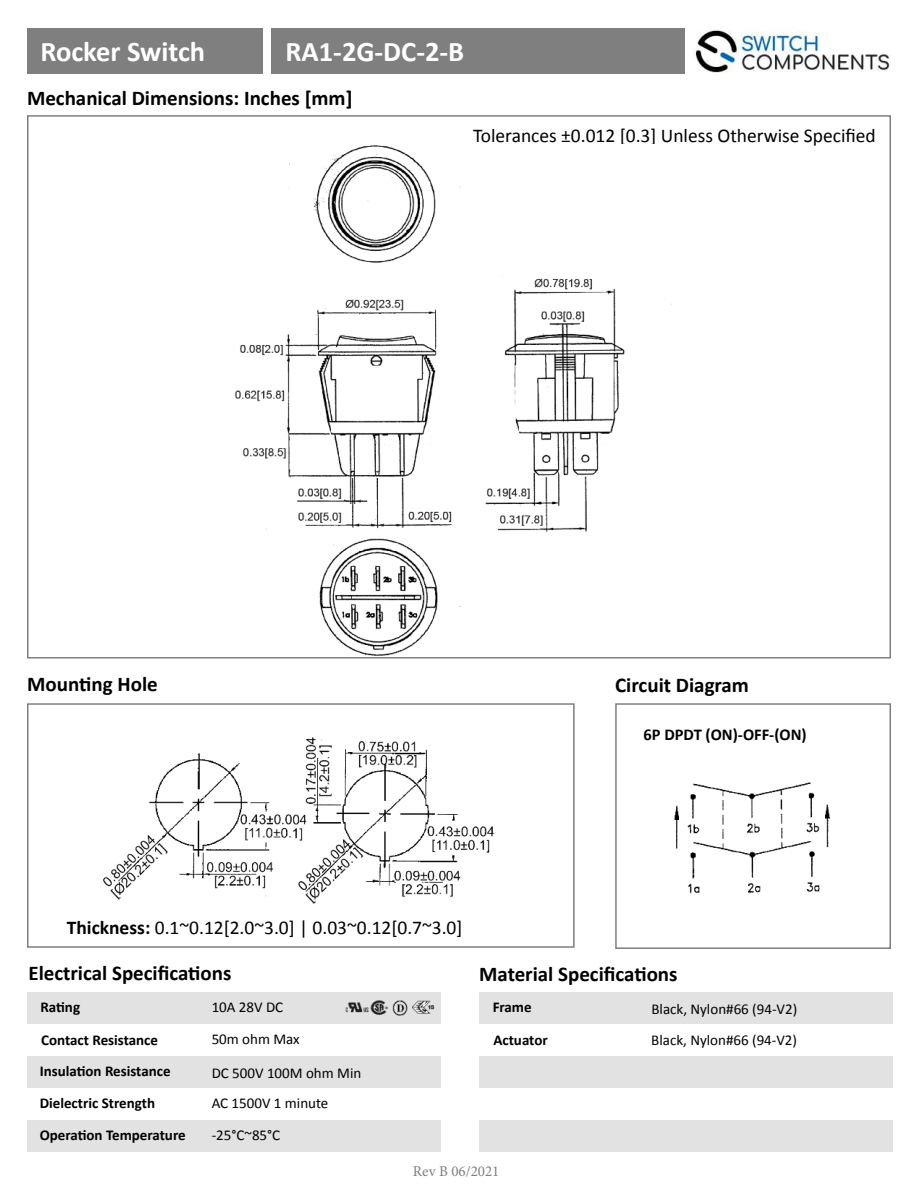
<style>
.page{position:relative;width:918px;height:1188px;background:#fff}
.page>*{position:absolute;margin:0;border:0;box-sizing:border-box;transform-origin:0 0}
.t1{font:700 28.5px "Calibri";color:#fff}
.t2{font:700 21px "Calibri";color:#000}
.t3{font:19.5px "Calibri";color:#000}
.t4{font:700 16.5px "Calibri";color:#000}
.t5{font:15px/32px "Calibri";color:#000}
.t6{font:700 15px/32.1px "Calibri";color:#000}
.t7{font:15px "Minion Pro";color:#7f7f7f}
.s1{font-weight:700}
</style>
<div class="page">
<img style="left:695px;top:30px;width:196px;height:43px">
<div style="left:27px;top:29px;width:236px;height:45px;background:#7f7f7f"></div>
<div style="left:27px;top:703px;width:548px;height:245px;border:2px solid #7f7f7f"></div>
<div style="left:615px;top:703px;width:276px;height:246px;border:2px solid #7f7f7f"></div>
<div style="left:271px;top:28px;width:414px;height:46px;background:#7f7f7f"></div>
<div style="left:27px;top:992px;width:414px;height:31px;background:#e2e2e2"></div>
<div style="left:479px;top:992px;width:414px;height:31px;background:#e2e2e2"></div>
<div style="left:27px;top:1056px;width:414px;height:32px;background:#e2e2e2"></div>
<div style="left:479px;top:1056px;width:414px;height:32px;background:#e2e2e2"></div>
<div style="left:27px;top:1120px;width:414px;height:32px;background:#e2e2e2"></div>
<div style="left:479px;top:1120px;width:414px;height:32px;background:#e2e2e2"></div>
<img style="left:345px;top:1002px;width:24px;height:11px">
<img style="left:371px;top:1001px;width:37px;height:15px">
<img style="left:412px;top:1001px;width:23px;height:13px">
<img style="left:103px;top:737px;width:392px;height:167px">
<img style="left:674px;top:782px;width:157px;height:112px">
<img style="left:235px;top:145px;width:437px;height:511px">
<h1 class="t1" style="left:40px;top:41px;width:166px">Rocker Switch</h1>
<h1 class="t1" style="left:286px;top:41px;width:180px">RA1-2G-DC-2-B</h1>
<p class="t2" style="left:27px;top:90px;width:327px">Mechanical Dimensions: Inches [mm]</p>
<p class="t3" style="left:473px;top:123px;width:404px">Tolerances ±0.012 [0.3] Unless Otherwise Speci昀椀ed</p>
<p class="t2" style="left:27px;top:669px;width:132px">Moun琀椀ng Hole</p>
<p class="t2" style="left:615px;top:671px;width:135px">Circuit Diagram</p>
<p class="t4" style="left:644px;top:728px;width:165px">6P DPDT (ON)-OFF-(ON)</p>
<p class="t3" style="left:67px;top:920px;width:397px"><span class="s1">Thickness:</span> 0.1~0.12[2.0~3.0] | 0.03~0.12[0.7~3.0]</p>
<p class="t2" style="left:28px;top:958px;width:205px">Electrical Speci昀椀ca琀椀ons</p>
<p class="t2" style="left:479px;top:959px;width:200px">Material Speci昀椀ca琀椀ons</p>
<p class="t6" style="left:41px;top:991px;width:41px">Ra琀椀ng</p>
<p class="t6" style="left:493px;top:992px;width:41px">Frame</p>
<p class="t6" style="left:41px;top:1025px;width:118px">Contact Resistance</p>
<p class="t6" style="left:493px;top:1025px;width:56px">Actuator</p>
<p class="t5" style="left:212px;top:992px;width:73px">10A 28V DC</p>
<p class="t5" style="left:651px;top:994px;width:147px">Black, Nylon#66 (94-V2)</p>
<p class="t5" style="left:212px;top:1024px;width:90px">50m ohm Max</p>
<p class="t5" style="left:651px;top:1025px;width:147px">Black, Nylon#66 (94-V2)</p>
<p class="t6" style="left:40px;top:1055px;width:148px">Insula琀椀on Resistance<br>Dielectric Strength<br>Opera琀椀on Temperature</p>
<p class="t5" style="left:212px;top:1058px;width:151px">DC 500V 100M ohm Min</p>
<p class="t5" style="left:212px;top:1089px;width:118px">AC 1500V 1 minute -25°C~85°C</p>
<p class="t7" style="left:413px;top:1162px;width:88px">Rev B 06/2021</p>
</div>
